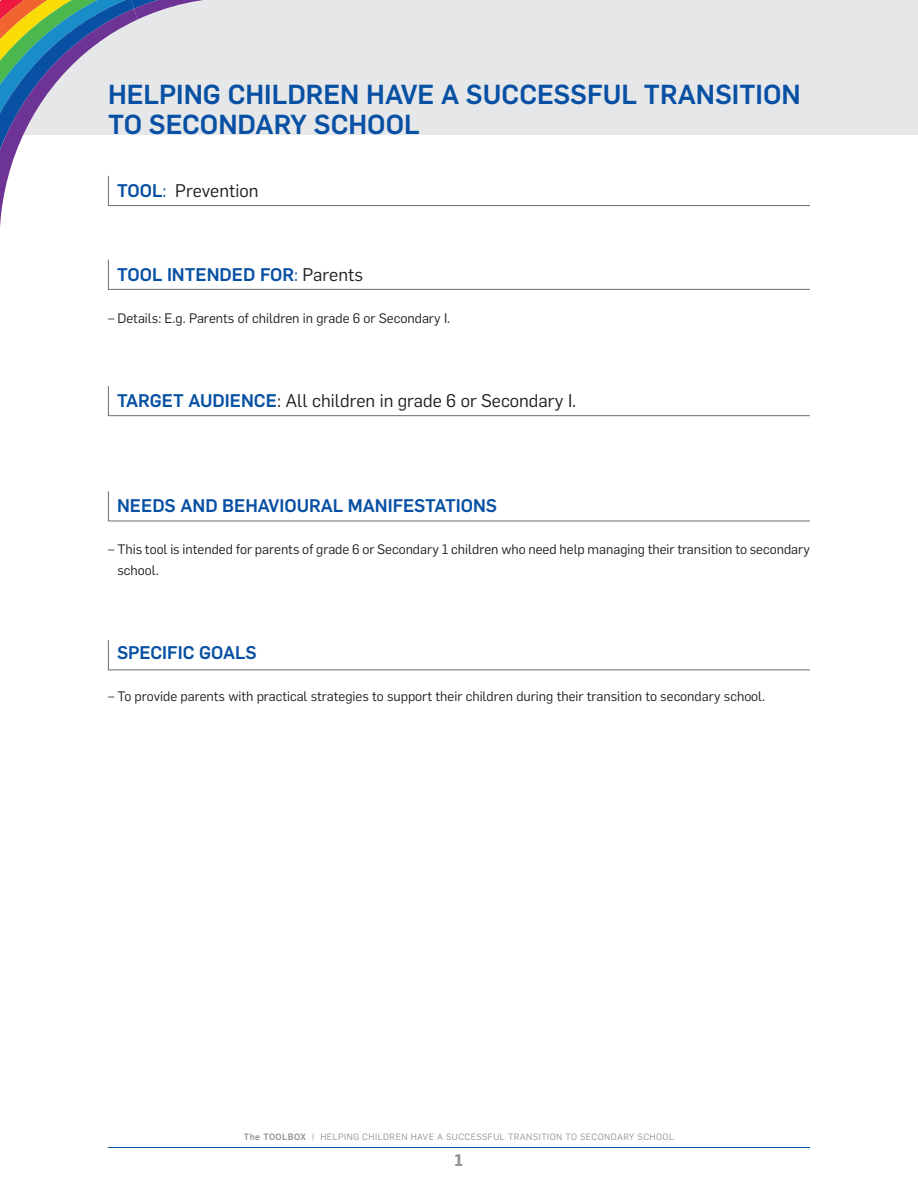
<style>
.page{position:relative;width:918px;height:1188px;background:#fff}
.page>*{position:absolute;margin:0;border:0;box-sizing:border-box;transform-origin:0 0}
.t1{font:500 27px/30px "Flama";color:#0850a3}
.t2{font:500 18px "Flama";color:#0850a3}
.t3{font:18px "Flama";color:#231f20}
.t4{font:700 16.5px "Flama";color:#939598}
.t5{font:13.5px/21px "Flama";color:#231f20}
.t6{font:9px "Flama";letter-spacing:.05em;color:#939598}
.s1{font-weight:500;color:#0850a3}
.s2{color:#0850a3}
.s3{font-weight:400}
.s4{font-weight:400;color:#231f20}
.s5{font-weight:500}
</style>
<div class="page">
<div style="left:0;top:0;width:918px;height:134px;background:#e6e7e9"></div>
<hr style="left:108px;top:1147px;width:702px;height:1px;background:#0850a3">
<svg style="left:108px;top:491px;width:702px;height:31px"></svg>
<svg style="left:108px;top:640px;width:702px;height:31px"></svg>
<svg style="left:108px;top:386px;width:702px;height:30px"></svg>
<svg style="left:108px;top:259px;width:702px;height:31px"></svg>
<svg style="left:0;top:0;width:811px;height:227px"></svg>
<p class="t1" style="left:108px;top:77px;width:694px">HELPING CHILDREN HAVE A SUCCESSFUL TRANSITION<br>TO SECONDARY SCHOOL</p>
<p class="t3" style="left:117px;top:178px;width:143px"><span class="s1">TOOL</span><span class="s2">:</span> Prevention</p>
<p class="t2" style="left:117px;top:261px;width:248px">TOOL INTENDED FOR<span class="s3">:</span> <span class="s4">Parents</span></p>
<p class="t5" style="left:108px;top:307px;width:344px">– Details: E.g. Parents of children in grade 6 or Secondary I.</p>
<p class="t3" style="left:117px;top:388px;width:461px"><span class="s1">TARGET AUDIENCE</span>: All children in grade 6 or Secondary I.</p>
<p class="t2" style="left:117px;top:492px;width:382px">NEEDS AND BEHAVIOURAL MANIFESTATIONS</p>
<p class="t5" style="left:117px;top:538px;width:694px;text-indent:-9px">– This tool is intended for parents of grade 6 or Secondary 1 children who need help managing their transition to secondary school.</p>
<p class="t2" style="left:117px;top:639px;width:141px">SPECIFIC GOALS</p>
<p class="t5" style="left:108px;top:685px;width:659px">– To provide parents with practical strategies to support their children during their transition to secondary school.</p>
<p class="t6" style="left:244px;top:1130px;width:432px"><span class="s5">The TOOLBOX</span> | HELPING CHILDREN HAVE A SUCCESSFUL TRANSITION TO SECONDARY SCHOOL</p>
<p class="t4" style="left:455px;top:1148px;width:10px">1</p>
</div>
